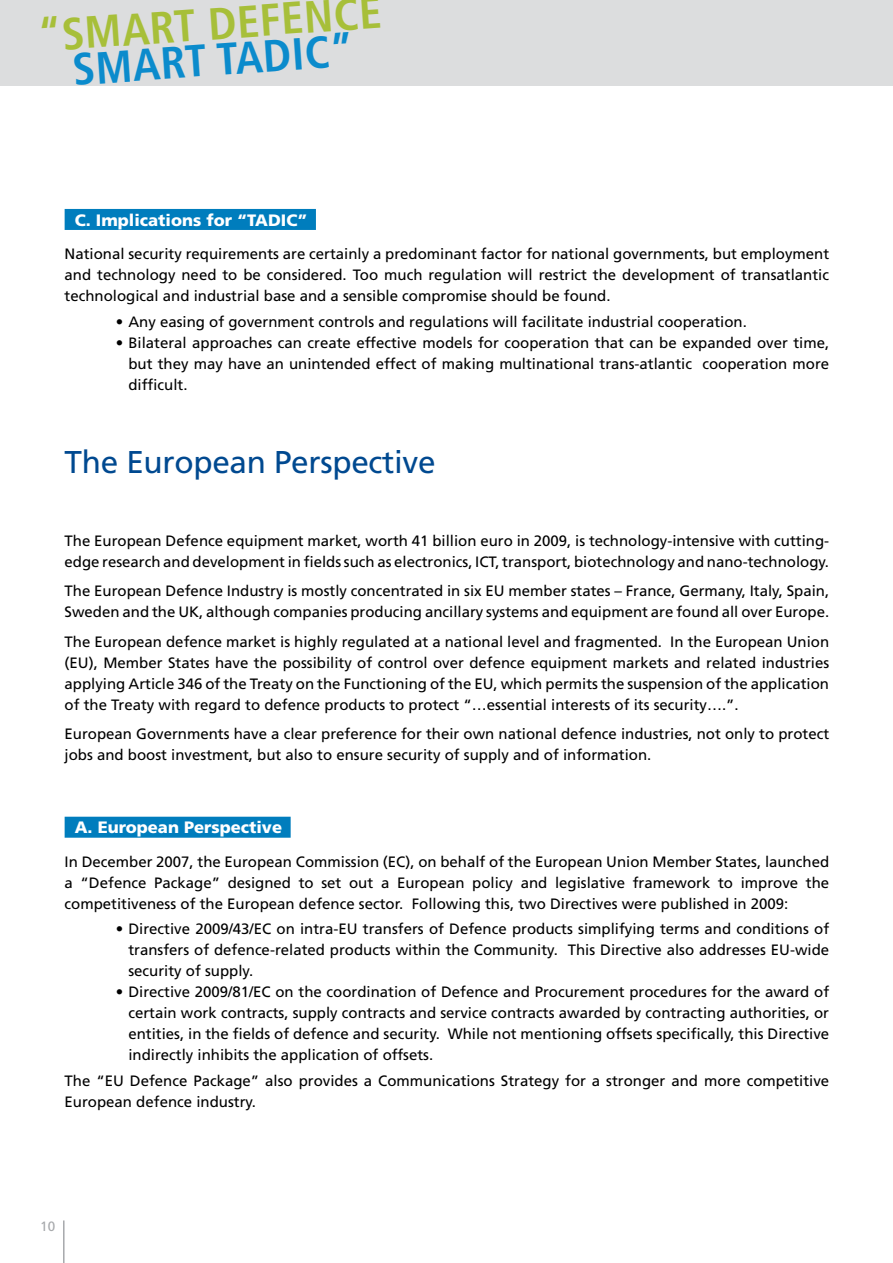
<style>
.page{position:relative;width:893px;height:1263px;background:#fff}
.page>*{position:absolute;margin:0;border:0;box-sizing:border-box;transform-origin:0 0}
.t1{font:700 condensed 45px "Frutiger";color:#a7bf39}
.t2{font:700 condensed 45px "Frutiger";color:#0b8bcc}
.t3{font:31.5px "Frutiger";letter-spacing:-.01em;color:#004990}
.t4{font:900 16.5px "Frutiger";color:#fff}
.t5{font:15px/21px "Frutiger";color:#000;text-align:justify}
.t6{font:13.5px "Frutiger";color:#a7a9ac}
</style>
<div class="page">
<div style="left:0;top:0;width:893px;height:85px;background:#dcddde"></div>
<hr style="left:63px;top:1220px;width:2px;height:43px;background:#a7a9ac">
<div style="left:65px;top:209px;width:251px;height:21px;background:#007dbd"></div>
<div style="left:65px;top:817px;width:226px;height:21px;background:#007dbd"></div>
<h1 class="t1" style="left:36px;top:9px;width:345px;rotate:-4deg">“SMART DEFENCE</h1>
<h1 class="t2" style="left:71px;top:43px;width:283px;rotate:-4deg">SMART TADIC”</h1>
<p class="t4" style="left:75px;top:210px;width:234px">C. Implications for “TADIC”</p>
<p class="t5" style="left:65px;top:244px;width:766px">National security requirements are certainly a predominant factor for national governments, but employment and technology need to be considered. Too much regulation will restrict the development of transatlantic technological and industrial base and a sensible compromise should be found.</p>
<p class="t5" style="left:116px;top:311px;width:633px">• Any easing of government controls and regulations will facilitate industrial cooperation.</p>
<p class="t5" style="left:128px;top:332px;width:702px;text-indent:-13px">• Bilateral approaches can create effective models for cooperation that can be expanded over time, but they may have an unintended effect of making multinational trans-atlantic cooperation more difficult.</p>
<h2 class="t3" style="left:65px;top:443px;width:372px">The European Perspective</h2>
<p class="t5" style="left:65px;top:530px;width:766px">The European Defence equipment market, worth 41 billion euro in 2009, is technology-intensive with cutting&shy;edge research and development in fields such as electronics, ICT, transport, biotechnology and nano-technology.</p>
<p class="t5" style="left:65px;top:580px;width:766px">The European Defence Industry is mostly concentrated in six EU member states – France, Germany, Italy, Spain,<br>Sweden and the UK, although companies producing ancillary systems and equipment are found all over Europe.</p>
<p class="t5" style="left:65px;top:631px;width:766px">The European defence market is highly regulated at a national level and fragmented. In the European Union (EU), Member States have the possibility of control over defence equipment markets and related industries applying Article 346 of the Treaty on the Functioning of the EU, which permits the suspension of the application of the Treaty with regard to defence products to protect “…essential interests of its security….”.</p>
<p class="t5" style="left:65px;top:723px;width:766px">European Governments have a clear preference for their own national defence industries, not only to protect jobs and boost investment, but also to ensure security of supply and of information.</p>
<p class="t4" style="left:75px;top:818px;width:209px">A. European Perspective</p>
<p class="t5" style="left:65px;top:851px;width:766px">In December 2007, the European Commission (EC), on behalf of the European Union Member States, launched a “Defence Package” designed to set out a European policy and legislative framework to improve the competitiveness of the European defence sector. Following this, two Directives were published in 2009:</p>
<p class="t5" style="left:128px;top:919px;width:702px;text-indent:-13px">• Directive 2009/43/EC on intra-EU transfers of Defence products simplifying terms and conditions of transfers of defence-related products within the Community. This Directive also addresses EU-wide security of supply.</p>
<p class="t5" style="left:128px;top:982px;width:702px;text-indent:-13px">• Directive 2009/81/EC on the coordination of Defence and Procurement procedures for the award of certain work contracts, supply contracts and service contracts awarded by contracting authorities, or entities, in the fields of defence and security. While not mentioning offsets specifically, this Directive indirectly inhibits the application of offsets.</p>
<p class="t5" style="left:65px;top:1070px;width:766px">The “EU Defence Package” also provides a Communications Strategy for a stronger and more competitive<br>European defence industry.</p>
<p class="t6" style="left:40px;top:1218px;width:17px">10</p>
</div>
